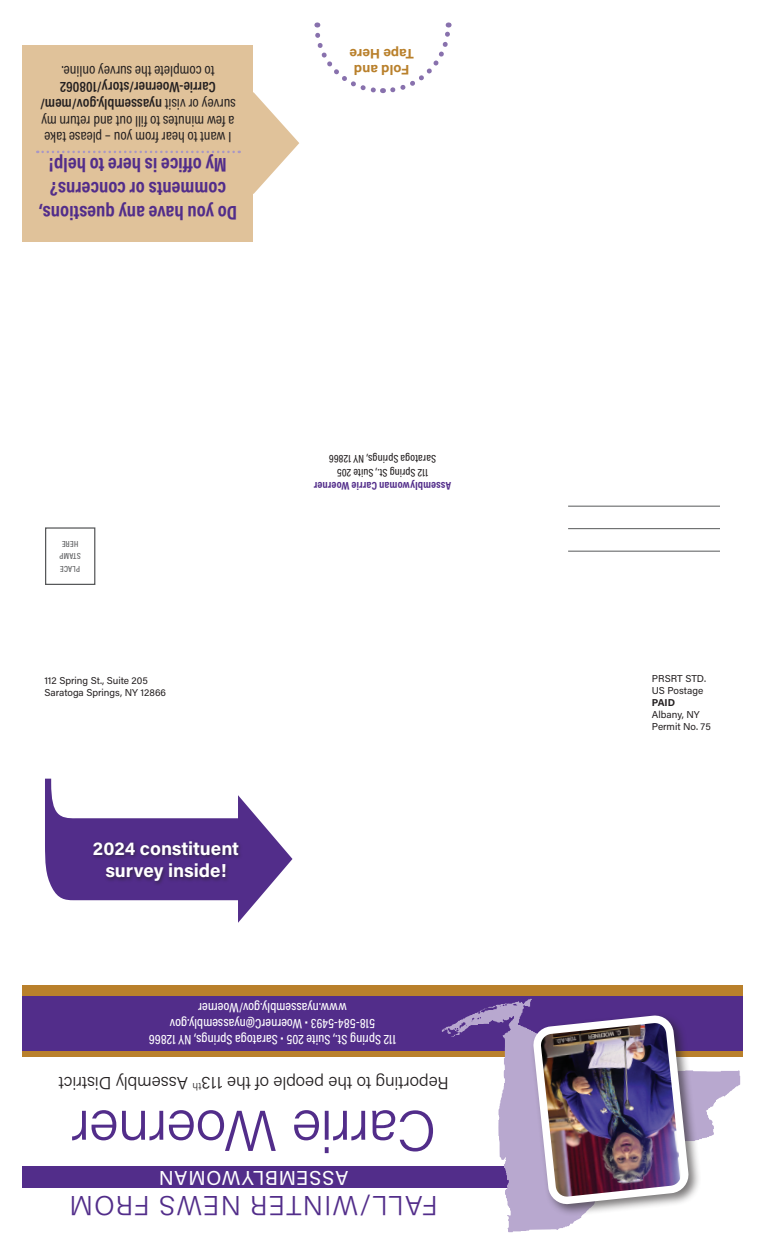
<style>
.page{position:relative;width:765px;height:1260px;background:#fff}
.page>*{position:absolute;margin:0;border:0;box-sizing:border-box;transform-origin:0 0}
.t1{font:300 57.5px "Acumin Pro";letter-spacing:-.02em;color:#522d8a}
.t2{font:300 27.5px "Acumin Pro";letter-spacing:.04em;color:#522d8a}
.Body_Heading{font:700 20px/24px "Acumin Pro Cond";color:#522d8a;text-align:center}
.t3{font:20px "Acumin Pro";letter-spacing:.035em;color:#fff}
.t4{font:700 18.75px/22.5px "Acumin Pro";color:#fff;text-align:center}
.t5{font:300 17.5px "Acumin Pro";letter-spacing:-.01em;color:#231f20}
.Body{font:15px/16.5px "Acumin Pro Cond";color:#231f20;text-align:center}
.t6{font:500 13.75px/16.2px "Acumin Pro Cond";color:#fff;text-align:center}
.t7{font:700 13.75px/16.5px "Acumin Pro";color:#b9802b;text-align:center}
.SM_Return-Address{font:500 11.25px "Acumin Pro Cond";letter-spacing:.01em;color:#231f20}
.SM_Return-Address-2{font:700 11.25px "Acumin Pro Cond";letter-spacing:.01em;color:#522d8a}
.t8{font:10px "Acumin Pro";color:#231f20}
.t9{font:700 10px "Acumin Pro";color:#231f20}
.SM_Indicia{font:500 8.75px "Acumin Pro Cond";letter-spacing:.015em;color:#57585a}
.s1{font-weight:600}
</style>
<div class="page">
<div style="left:22px;top:1167px;width:496px;height:21px;background:#522d8a"></div>
<div style="left:22px;top:985px;width:721px;height:73px;background:#b9802b"></div>
<div style="left:22px;top:996px;width:721px;height:54px;background:#522d8a"></div>
<img style="left:442px;top:999px;width:88px;height:38px">
<div style="left:530px;top:1012px;width:171px;height:205px;background:#231f20;opacity:.6"></div>
<img style="left:534px;top:1016px;width:151px;height:187px">
<svg style="left:45px;top:779px;width:247px;height:144px"></svg>
<div style="left:91px;top:839px;width:152px;height:47px;background:#231f20;opacity:.6"></div>
<div style="left:45px;top:527px;width:50px;height:58px;border:1px solid #57585a"></div>
<svg style="left:314px;top:22px;width:138px;height:72px"></svg>
<hr style="left:568px;top:551px;width:152px;height:1px;background:#57585a">
<hr style="left:568px;top:528px;width:152px;height:1px;background:#57585a">
<hr style="left:568px;top:506px;width:152px;height:1px;background:#57585a">
<div style="left:22px;top:45px;width:232px;height:196px;background:#e0c29a"></div>
<svg style="left:37px;top:92px;width:262px;height:102px"></svg>
<p class="Body" style="left:236px;top:146px;width:197px;rotate:-180deg">I want to hear from you – please take a few minutes to fill out and return my survey or visit <span class="s1">nyassembly.gov/mem/ Carrie-Woerner/story/108062<br></span>to complete the survey online.</p>
<p class="Body_Heading" style="left:237px;top:225px;width:200px;rotate:-180deg">Do you have any questions, comments or concerns?<br>My office is here to help!</p>
<p class="t7" style="left:414px;top:79px;width:66px;rotate:-180deg">Fold and<br>Tape Here</p>
<p class="SM_Indicia" style="left:78px;top:549px;width:18px;rotate:-180deg">HERE</p>
<p class="SM_Indicia" style="left:81px;top:562px;width:23px;rotate:-180deg">STAMP</p>
<p class="SM_Indicia" style="left:80px;top:574px;width:21px;rotate:-180deg">PLACE</p>
<p class="t8" style="left:44px;top:673px;width:105px">112 Spring St., Suite 205</p>
<p class="t8" style="left:44px;top:685px;width:123px">Saratoga Springs, NY 12866</p>
<p class="t4" style="left:93px;top:836px;width:148px">2024 constituent survey inside!</p>
<p class="SM_Return-Address" style="left:436px;top:466px;width:109px;rotate:-180deg">Saratoga Springs, NY 12866</p>
<p class="SM_Return-Address" style="left:428px;top:480px;width:93px;rotate:-180deg">112 Spring St., Suite 205</p>
<p class="SM_Return-Address-2" style="left:451px;top:493px;width:139px;rotate:-180deg">Assemblywoman Carrie Woerner</p>
<p class="t6" style="left:375px;top:1032px;width:207px;rotate:-180deg">518-584-5493 • WoernerC@nyassembly.gov www.nyassembly.gov/Woerner</p>
<p class="t6" style="left:396px;top:1049px;width:249px;rotate:-180deg">112 Spring St., Suite 205 • Saratoga Springs, NY 12866</p>
<p class="t5" style="left:449px;top:1095px;width:392px;rotate:-180deg">Reporting to the people of the 113<sup>th</sup> Assembly District</p>
<p class="t1" style="left:436px;top:1170px;width:367px;rotate:-180deg">Carrie Woerner</p>
<p class="t3" style="left:348px;top:1192px;width:191px;rotate:-180deg">ASSEMBLYWOMAN</p>
<p class="t2" style="left:438px;top:1224px;width:370px;rotate:-180deg">FALL/WINTER NEWS FROM</p>
<p class="t8" style="left:652px;top:672px;width:56px">PRSRT STD.</p>
<p class="t8" style="left:652px;top:684px;width:53px">US Postage</p>
<p class="t9" style="left:652px;top:696px;width:25px">PAID</p>
<p class="t8" style="left:652px;top:708px;width:49px">Albany, NY</p>
<p class="t8" style="left:652px;top:720px;width:60px">Permit No. 75</p>
</div>
